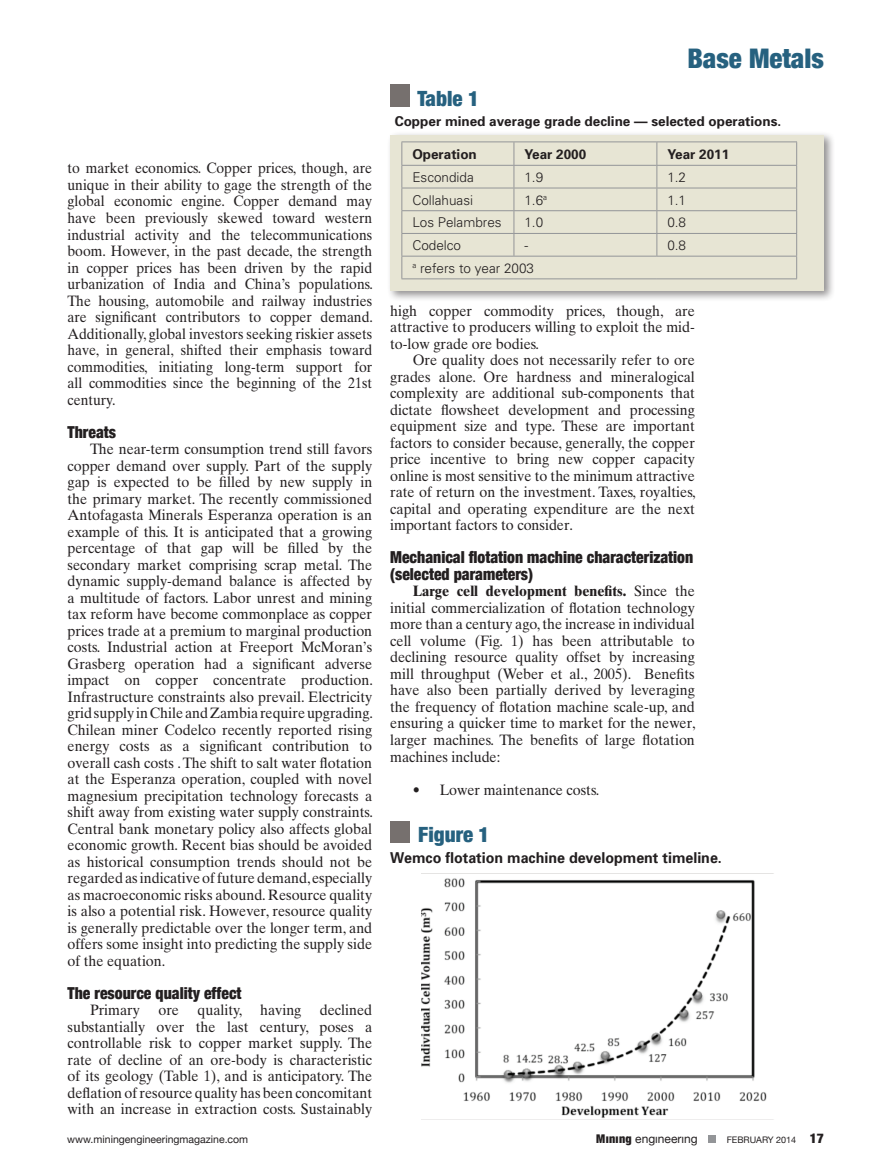
<style>
.page{position:relative;width:878px;height:1175px;background:#fff}
.page>*{position:absolute;margin:0;border:0;box-sizing:border-box;transform-origin:0 0}
.FEA_OVER_LINE_TITLE{font:900 condensed 27px "Helvetica Neue";color:#26617f}
.t1{font:900 condensed 21px "Helvetica Neue";color:#26617f}
.BREAKHEAD{font:900 condensed 16.5px/16.5px "Helvetica Neue";color:#231f20;scale:.95 1}
.FEA_BODY_TEXT{font:15px/16.5px "Times Ten";color:#231f20;text-align:justify;scale:.95 1}
.FEA_BODY_TEXT-2{font:15px/16.5px "Times Ten";color:#231f20;text-align:justify;scale:.93 1}
.t2{font:700 15px "Univers";color:#231f20;scale:.95 1}
.TABLE_TEXT{font:300 13.5px "Univers";color:#231f20}
.TABLE_TEXT-2{font:700 13.5px "Univers";color:#231f20}
.FOLIO_R{font:12px "Helvetica Neue";color:#231f20}
.FOLIO_R-2{font:10.5px "Helvetica Neue";color:#231f20}
.FOLIO_R-3{font:9px "Helvetica Neue";color:#231f20}
.s1{font-weight:700}
.s2{font-weight:900;font-stretch:condensed}
.s3{font-weight:900;font-stretch:condensed;font-size:13.5px}
</style>
<div class="page">
<div style="left:708px;top:1135px;width:8px;height:8px;background:#939598"></div>
<div style="left:390px;top:85px;width:20px;height:22px;background:#76706e"></div>
<div style="left:386px;top:131px;width:449px;height:171px;background:#231f20;opacity:.5"></div>
<div style="left:390px;top:135px;width:434px;height:156px;background:#e7e5d4"></div>
<hr style="left:401px;top:141px;width:113px;height:1px;background:#939598">
<hr style="left:514px;top:141px;width:143px;height:1px;background:#939598">
<hr style="left:657px;top:141px;width:140px;height:1px;background:#939598">
<hr style="left:401px;top:165px;width:113px;height:1px;background:#939598">
<hr style="left:514px;top:165px;width:143px;height:1px;background:#939598">
<hr style="left:657px;top:165px;width:140px;height:1px;background:#939598">
<hr style="left:401px;top:188px;width:113px;height:1px;background:#939598">
<hr style="left:514px;top:188px;width:143px;height:1px;background:#939598">
<hr style="left:657px;top:188px;width:140px;height:1px;background:#939598">
<hr style="left:401px;top:210px;width:113px;height:1px;background:#939598">
<hr style="left:514px;top:210px;width:143px;height:1px;background:#939598">
<hr style="left:657px;top:210px;width:140px;height:1px;background:#939598">
<hr style="left:401px;top:233px;width:113px;height:1px;background:#939598">
<hr style="left:514px;top:233px;width:143px;height:1px;background:#939598">
<svg style="left:513px;top:142px;width:1px;height:114px"></svg>
<hr style="left:657px;top:233px;width:140px;height:1px;background:#939598">
<svg style="left:656px;top:142px;width:1px;height:114px"></svg>
<hr style="left:401px;top:256px;width:113px;height:1px;background:#939598">
<svg style="left:401px;top:142px;width:1px;height:136px"></svg>
<hr style="left:514px;top:256px;width:143px;height:1px;background:#939598">
<hr style="left:657px;top:256px;width:140px;height:1px;background:#939598">
<svg style="left:796px;top:142px;width:1px;height:136px"></svg>
<hr style="left:401px;top:278px;width:113px;height:1px;background:#939598">
<hr style="left:514px;top:278px;width:143px;height:1px;background:#939598">
<hr style="left:657px;top:278px;width:140px;height:1px;background:#939598">
<img style="left:422px;top:873px;width:352px;height:247px">
<div style="left:390px;top:821px;width:20px;height:22px;background:#76706e"></div>
<p class="t1" style="left:417px;top:86px;width:63px">Table 1</p>
<p class="FEA_OVER_LINE_TITLE" style="left:687px;top:41px;width:138px">Base Metals</p>
<p class="FEA_BODY_TEXT-2" style="left:68px;top:160px;width:330px">to market economics. Copper prices, though, are unique in their ability to gage the strength of the global economic engine. Copper demand may have been previously skewed toward western industrial activity and the telecommunications boom. However, in the past decade, the strength in copper prices has been driven by the rapid urbanization of India and China’s populations.<br>The housing, automobile and railway industries are significant contributors to copper demand.<br>Additionally, global investors seeking riskier assets have, in general, shifted their emphasis toward commodities, initiating long-term support for all commodities since the beginning of the 21st century.</p>
<p class="BREAKHEAD" style="left:68px;top:423px;width:53px">Threats</p>
<p class="FEA_BODY_TEXT" style="left:68px;top:440px;width:323px;text-indent:22px">The near-term consumption trend still favors copper demand over supply. Part of the supply gap is expected to be filled by new supply in the primary market. The recently commissioned Antofagasta Minerals Esperanza operation is an example of this. It is anticipated that a growing percentage of that gap will be filled by the secondary market comprising scrap metal. The dynamic supply-demand balance is affected by a multitude of factors. Labor unrest and mining tax reform have become commonplace as copper prices trade at a premium to marginal production costs. Industrial action at Freeport McMoran’s Grasberg operation had a significant adverse impact on copper concentrate production.<br>Infrastructure constraints also prevail. Electricity grid supply in Chile and Zambia require upgrading.<br>Chilean miner Codelco recently reported rising energy costs as a significant contribution to overall cash costs . The shift to salt water flotation at the Esperanza operation, coupled with novel magnesium precipitation technology forecasts a shift away from existing water supply constraints.<br>Central bank monetary policy also affects global economic growth. Recent bias should be avoided as historical consumption trends should not be regarded as indicative of future demand, especially as macroeconomic risks abound. Resource quality is also a potential risk. However, resource quality is generally predictable over the longer term, and offers some insight into predicting the supply side of the equation.</p>
<p class="BREAKHEAD" style="left:68px;top:984px;width:185px">The resource quality effect</p>
<p class="FEA_BODY_TEXT" style="left:68px;top:1001px;width:322px;text-indent:22px">Primary ore quality, having declined substantially over the last century, poses a controllable risk to copper market supply. The rate of decline of an ore-body is characteristic of its geology (Table 1), and is anticipatory. The deflation of resource quality has been concomitant with an increase in extraction costs. Sustainably</p>
<p class="TABLE_TEXT-2" style="left:394px;top:113px;width:388px">Copper mined average grade decline — selected operations.</p>
<p class="TABLE_TEXT-2" style="left:412px;top:146px;width:66px">Operation</p>
<p class="TABLE_TEXT-2" style="left:524px;top:146px;width:63px">Year 2000</p>
<p class="TABLE_TEXT-2" style="left:667px;top:146px;width:63px">Year 2011</p>
<p class="TABLE_TEXT" style="left:412px;top:169px;width:63px">Escondida</p>
<p class="TABLE_TEXT" style="left:524px;top:169px;width:20px">1.9</p>
<p class="TABLE_TEXT" style="left:667px;top:169px;width:20px">1.2</p>
<p class="TABLE_TEXT" style="left:412px;top:192px;width:62px">Collahuasi</p>
<p class="TABLE_TEXT" style="left:524px;top:192px;width:24px">1.6<sup>a</sup></p>
<p class="TABLE_TEXT" style="left:667px;top:192px;width:20px">1.1</p>
<p class="TABLE_TEXT" style="left:412px;top:214px;width:91px">Los Pelambres</p>
<p class="TABLE_TEXT" style="left:524px;top:214px;width:20px">1.0</p>
<p class="TABLE_TEXT" style="left:667px;top:214px;width:20px">0.8</p>
<p class="TABLE_TEXT" style="left:412px;top:237px;width:50px">Codelco</p>
<p class="TABLE_TEXT" style="left:524px;top:237px;width:5px">-</p>
<p class="TABLE_TEXT" style="left:667px;top:237px;width:20px">0.8</p>
<p class="TABLE_TEXT" style="left:412px;top:260px;width:123px"><sup>a</sup> refers to year 2003</p>
<p class="FEA_BODY_TEXT" style="left:390px;top:302px;width:322px">high copper commodity prices, though, are attractive to producers willing to exploit the mid&shy;to-low grade ore bodies.</p>
<p class="FEA_BODY_TEXT" style="left:390px;top:352px;width:323px;text-indent:22px">Ore quality does not necessarily refer to ore grades alone. Ore hardness and mineralogical complexity are additional sub-components that dictate flowsheet development and processing equipment size and type. These are important factors to consider because, generally, the copper price incentive to bring new copper capacity online is most sensitive to the minimum attractive rate of return on the investment. Taxes, royalties, capital and operating expenditure are the next important factors to consider.</p>
<p class="BREAKHEAD" style="left:390px;top:549px;width:320px">Mechanical flotation machine characterization (selected parameters)</p>
<p class="FEA_BODY_TEXT" style="left:390px;top:583px;width:323px;text-indent:22px"><span class="s1">Large cell development benefits.</span> Since the initial commercialization of flotation technology more than a century ago, the increase in individual cell volume (Fig. 1) has been attributable to declining resource quality offset by increasing mill throughput (Weber et al., 2005). Benefits have also been partially derived by leveraging the frequency of flotation machine scale-up, and ensuring a quicker time to market for the newer, larger machines. The benefits of large flotation machines include:</p>
<p class="FEA_BODY_TEXT" style="left:412px;top:781px;width:198px">• Lower maintenance costs.</p>
<p class="t1" style="left:418px;top:821px;width:73px">Figure 1</p>
<p class="t2" style="left:390px;top:848px;width:350px">Wemco flotation machine development timeline.</p>
<p class="FOLIO_R-2" style="left:67px;top:1133px;width:182px">www.miningengineeringmagazine.com</p>
<p class="FOLIO_R" style="left:596px;top:1131px;width:103px"><span class="s2">Mınıng</span> engıneerıng</p>
<p class="FOLIO_R-3" style="left:726px;top:1134px;width:99px">FEBRUARY 2014 <span class="s3">17</span></p>
</div>
